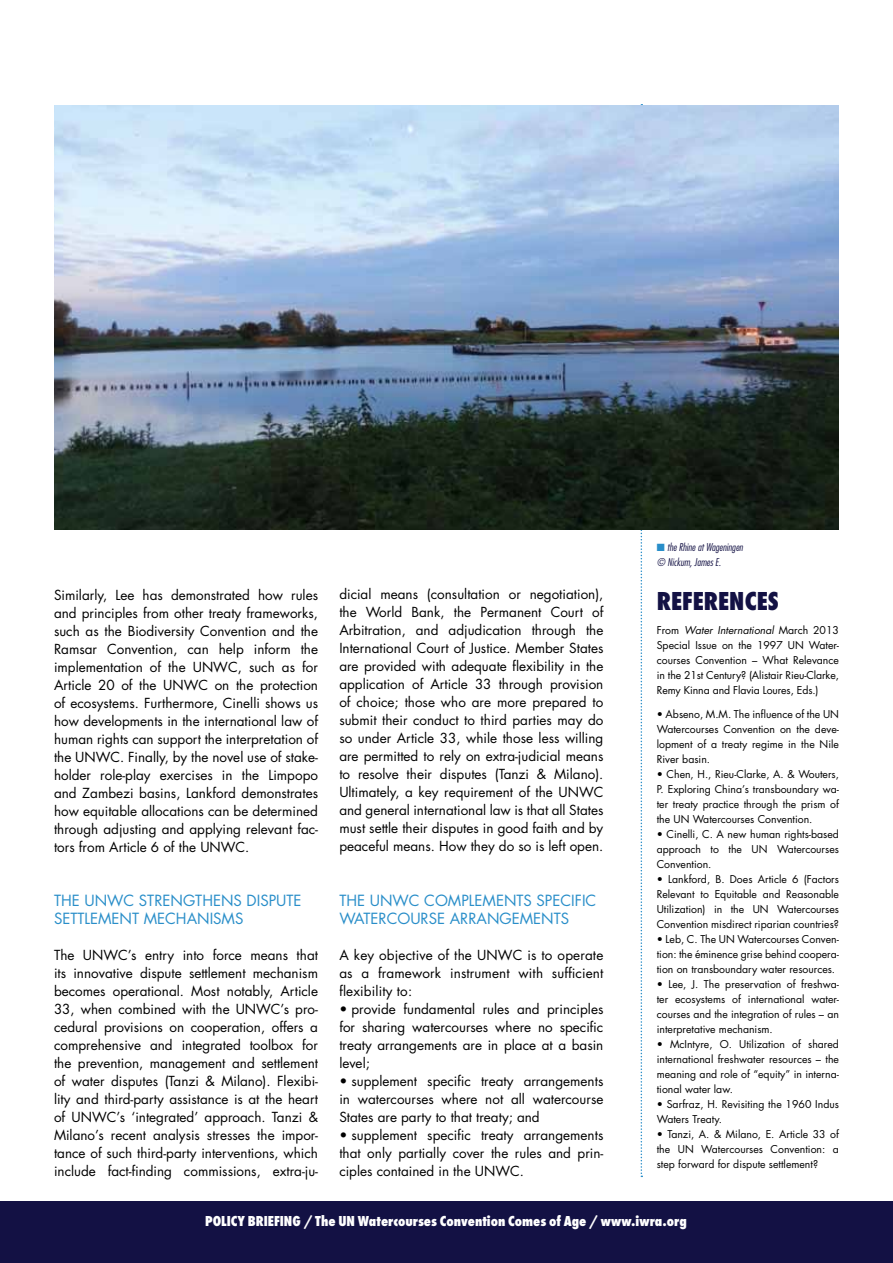
<style>
.page{position:relative;width:893px;height:1263px;background:#fff}
.page>*{position:absolute;margin:0;border:0;box-sizing:border-box;transform-origin:0 0}
.t1{font:800 condensed 27px "Futura T";color:#131144}
.t2{font:15px/18px "Futura";color:#298ec9}
.t3{font:800 condensed 15px "Futura T";color:#fff}
.t4{font:13.5px/18px "Futura";color:#000;text-align:justify}
.t5{font:10.5px/15px "Futura";color:#000;text-align:justify}
.t6{font:italic 300 condensed 10.5px/15px "Futura";color:#131144}
.s1{color:#298ec9}
.s2{font-style:italic}
</style>
<div class="page">
<svg style="left:641px;top:104px;width:1px;height:1073px"></svg>
<div style="left:0;top:1201px;width:893px;height:62px;background:#131144"></div>
<img style="left:54px;top:106px;width:785px;height:423px">
<p class="t4" style="left:54px;top:585px;width:266px">Similarly, Lee has demonstrated how rules and principles from other treaty frameworks, such as the Biodiversity Convention and the Ramsar Convention, can help inform the implementation of the UNWC, such as for Article 20 of the UNWC on the protection of ecosystems. Furthermore, Cinelli shows us how developments in the international law of human rights can support the interpretation of the UNWC. Finally, by the novel use of stake&shy;holder role-play exercises in the Limpopo and Zambezi basins, Lankford demonstrates how equitable allocations can be determined through adjusting and applying relevant fac&shy;tors from Article 6 of the UNWC.</p>
<p class="t2" style="left:54px;top:891px;width:249px">THE UNWC STRENGTHENS DISPUTE<br>SETTLEMENT MECHANISMS</p>
<p class="t4" style="left:54px;top:945px;width:266px">The UNWC’s entry into force means that its innovative dispute settlement mechanism becomes operational. Most notably, Article 33, when combined with the UNWC’s pro&shy;cedural provisions on cooperation, offers a comprehensive and integrated toolbox for the prevention, management and settlement of water disputes (Tanzi &amp; Milano). Flexibi&shy;lity and third-party assistance is at the heart of UNWC’s ‘integrated’ approach. Tanzi &amp; Milano’s recent analysis stresses the impor&shy;tance of such third-party interventions, which include fact-finding commissions, extra-ju-</p>
<p class="t4" style="left:339px;top:585px;width:266px">dicial means (consultation or negotiation), the World Bank, the Permanent Court of Arbitration, and adjudication through the International Court of Justice. Member States are provided with adequate flexibility in the application of Article 33 through provision of choice; those who are more prepared to submit their conduct to third parties may do so under Article 33, while those less willing are permitted to rely on extra-judicial means to resolve their disputes (Tanzi &amp; Milano).<br>Ultimately, a key requirement of the UNWC and general international law is that all States must settle their disputes in good faith and by peaceful means. How they do so is left open.</p>
<p class="t2" style="left:339px;top:891px;width:259px">THE UNWC COMPLEMENTS SPECIFIC<br>WATERCOURSE ARRANGEMENTS</p>
<p class="t4" style="left:339px;top:945px;width:266px">A key objective of the UNWC is to operate as a framework instrument with sufficient flexibility to:</p>
<p class="t4" style="left:339px;top:999px;width:266px">• provide fundamental rules and principles for sharing watercourses where no specific treaty arrangements are in place at a basin level;</p>
<p class="t4" style="left:339px;top:1071px;width:266px">• supplement specific treaty arrangements in watercourses where not all watercourse States are party to that treaty; and</p>
<p class="t4" style="left:339px;top:1125px;width:266px">• supplement specific treaty arrangements that only partially cover the rules and prin&shy;ciples contained in the UNWC.</p>
<p class="t6" style="left:657px;top:539px;width:88px"><span class="s1">■</span> the Rhine at Wageningen © Nickum, James E.</p>
<h1 class="t1" style="left:657px;top:585px;width:50px">REFERENCE</h1>
<h1 class="t1" style="left:768px;top:585px;width:12px">S</h1>
<p class="t5" style="left:657px;top:623px;width:184px">From <span class="s2">Water International</span> March 2013<br>Special Issue on the 1997 UN Water&shy;courses Convention – What Relevance in the 21st Century? (Alistair Rieu-Clarke, Remy Kinna and Flavia Loures, Eds.)</p>
<p class="t5" style="left:657px;top:707px;width:184px">• Abseno, M.M. The influence of the UN Watercourses Convention on the deve&shy;lopment of a treaty regime in the Nile River basin.</p>
<p class="t5" style="left:657px;top:767px;width:184px">• Chen, H., Rieu-Clarke, A. &amp; Wouters, P. Exploring China’s transboundary wa&shy;ter treaty practice through the prism of the UN Watercourses Convention.</p>
<p class="t5" style="left:657px;top:827px;width:184px">• Cinelli, C. A new human rights-based approach to the UN Watercourses Convention.</p>
<p class="t5" style="left:657px;top:872px;width:184px">• Lankford, B. Does Article 6 (Factors Relevant to Equitable and Reasonable Utilization) in the UN Watercourses Convention misdirect riparian countries?</p>
<p class="t5" style="left:657px;top:932px;width:184px">• Leb, C. The UN Watercourses Conven&shy;tion: the éminence grise behind coopera&shy;tion on transboundary water resources.</p>
<p class="t5" style="left:657px;top:977px;width:184px">• Lee, J. The preservation of freshwa&shy;ter ecosystems of international water&shy;courses and the integration of rules – an interpretative mechanism.</p>
<p class="t5" style="left:657px;top:1037px;width:184px">• McIntyre, O. Utilization of shared international freshwater resources – the meaning and role of “equity” in interna&shy;tional water law.</p>
<p class="t5" style="left:657px;top:1097px;width:184px">• Sarfraz, H. Revisiting the 1960 Indus<br>Waters Treaty.</p>
<p class="t5" style="left:657px;top:1127px;width:184px">• Tanzi, A. &amp; Milano, E. Article 33 of the UN Watercourses Convention: a step forward for dispute settlement?</p>
<p class="t3" style="left:205px;top:1212px;width:15px">POLICY</p>
<p class="t3" style="left:248px;top:1212px;width:440px">BRIEFIN G / The UN Watercourses Convention Comes of Age / www.iwra.org</p>
</div>
